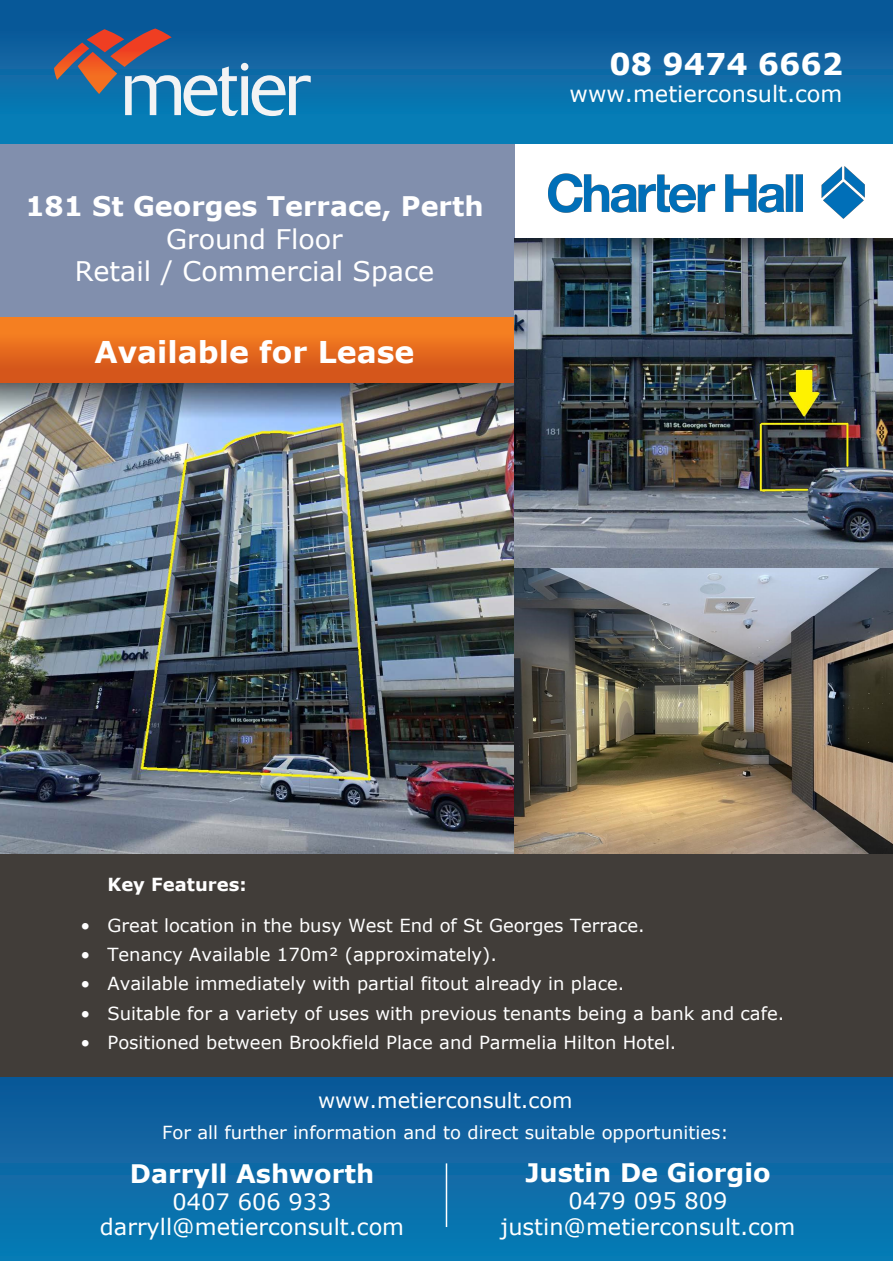
<style>
.page{position:relative;width:893px;height:1263px;background:#fff}
.page>*{position:absolute;margin:0;border:0;box-sizing:border-box;transform-origin:0 0}
.t1{font:700 30px "Verdana";color:#fff}
.t2{font:27px/32.4px "Verdana";color:#fff;text-align:center}
.t3{font:700 27px "Verdana";color:#fff}
.t4{font:700 25.5px "Verdana";color:#fff}
.t5{font:22.5px/25.8px "Verdana";color:#fff;text-align:center}
.t6{font:21px "Verdana";color:#fff}
.t7{font:18px "Verdana";color:#fff}
.t8{font:700 18px "Verdana";color:#fff}
</style>
<div class="page">
<div style="left:0;top:0;width:893px;height:144px;background:linear-gradient(to bottom,#0c5293,#0882ba)"></div>
<div style="left:0;top:144px;width:514px;height:178px;background:#818fad"></div>
<div style="left:0;top:317px;width:514px;height:67px;background:linear-gradient(to bottom,#fc8722,#cf4e1a)"></div>
<div style="left:0;top:1077px;width:893px;height:184px;background:linear-gradient(to bottom,#105797,#097cb5)"></div>
<hr style="left:446px;top:1163px;width:1px;height:64px;background:#fff">
<div style="left:0;top:854px;width:893px;height:222px;background:#413d39"></div>
<img style="left:548px;top:166px;width:316px;height:53px">
<svg style="left:54px;top:29px;width:257px;height:87px;background:#487aa2"></svg>
<img style="left:1px;top:384px;width:513px;height:469px">
<img style="left:514px;top:239px;width:379px;height:615px">
<h1 class="t1" style="left:609px;top:42px;width:235px">08 9474 6662</h1>
<h2 class="t3" style="left:25px;top:187px;width:460px">181 St Georges Terrace, Perth</h2>
<h2 class="t2" style="left:75px;top:222px;width:361px">Ground Floor<br>Retail / Commercial Space</h2>
<h1 class="t1" style="left:94px;top:330px;width:322px">Available for Lease</h1>
<p class="t5" style="left:570px;top:81px;width:274px">www.metierconsult.com</p>
<p class="t8" style="left:107px;top:871px;width:141px">Key Features:</p>
<p class="t7" style="left:80px;top:913px;width:566px">• Great location in the busy West End of St Georges Terrace.</p>
<p class="t7" style="left:80px;top:942px;width:418px">• Tenancy Available 170m² (approximately).</p>
<p class="t7" style="left:80px;top:971px;width:545px">• Available immediately with partial fitout already in place.</p>
<p class="t7" style="left:80px;top:1000px;width:705px">• Suitable for a variety of uses with previous tenants being a bank and cafe.</p>
<p class="t7" style="left:80px;top:1030px;width:597px">• Positioned between Brookfield Place and Parmelia Hilton Hotel.</p>
<p class="t6" style="left:318px;top:1086px;width:256px">www.metierconsult.com</p>
<p class="t7" style="left:162px;top:1120px;width:568px">For all further information and to direct suitable opportunities:</p>
<h3 class="t4" style="left:130px;top:1155px;width:246px">Darryll Ashworth</h3>
<p class="t5" style="left:100px;top:1188px;width:306px">0407 606 933 darryll@metierconsult.com</p>
<h3 class="t4" style="left:525px;top:1155px;width:247px">Justin De Giorgio</h3>
<p class="t5" style="left:501px;top:1188px;width:296px">0479 095 809 justin@metierconsult.com</p>
</div>
